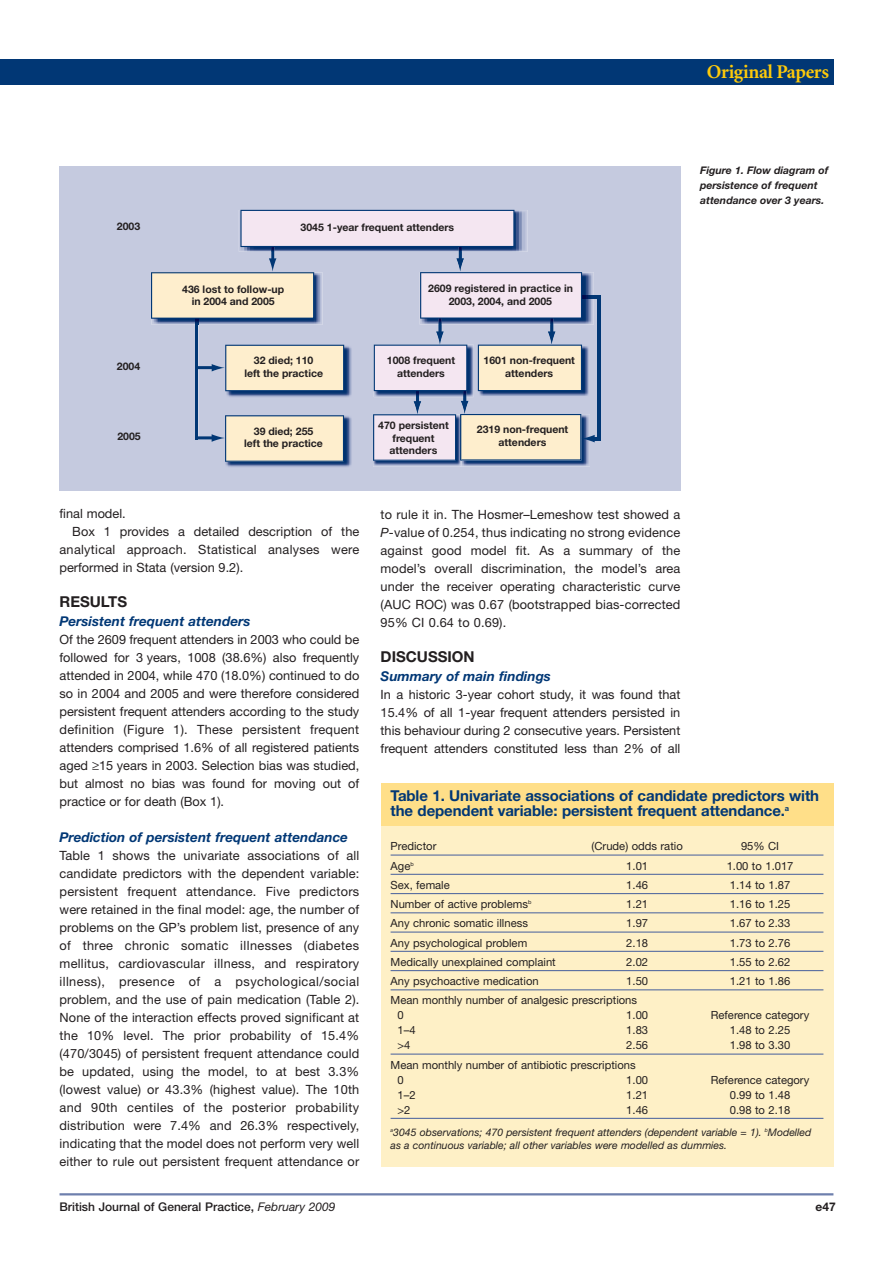
<style>
.page{position:relative;width:893px;height:1263px;background:#fff}
.page>*{position:absolute;margin:0;border:0;box-sizing:border-box;transform-origin:0 0}
.t1{font:700 19.5px "Minion";letter-spacing:-.02em;color:#feca0a}
.t2{font:700 15px/15px "Helvetica Neue";letter-spacing:-.005em;color:#013775}
.t3{font:700 15px "Helvetica Neue";color:#231f20}
.t4{font:italic 700 13.5px "Helvetica Neue";color:#013775}
.t5{font:12.75px/18px "Helvetica Neue";letter-spacing:.005em;color:#231f20;text-align:justify}
.t6{font:500 12px "Helvetica Neue";color:#231f20}
.t7{font:700 12px "Helvetica Neue";color:#231f20}
.t8{font:11.25px/15px "Helvetica Neue";color:#231f20}
.t9{font:700 10.5px/12.6px "Helvetica Neue";color:#231f20;text-align:center}
.t10{font:italic 10.5px/13.5px "Helvetica Neue";color:#231f20}
.t11{font:italic 700 10.5px/15px "Helvetica Neue";color:#231f20}
.s1{font-style:italic}
.s2{font-weight:400;font-style:italic}
</style>
<div class="page">
<hr style="left:60px;top:1193px;width:773px;height:2px;background:#6e7fad">
<div style="left:0;top:60px;width:834px;height:25px;background:#013775"></div>
<div style="left:60px;top:167px;width:620px;height:323px;background:#c5cadf"></div>
<hr style="left:195px;top:325px;width:3px;height:114px;background:#013775">
<img style="left:225px;top:391px;width:127px;height:6px">
<img style="left:225px;top:415px;width:127px;height:52px">
<img style="left:582px;top:272px;width:12px;height:53px">
<img style="left:582px;top:295px;width:12px;height:3px">
<img style="left:478px;top:345px;width:111px;height:51px">
<img style="left:462px;top:461px;width:127px;height:5px">
<img style="left:373px;top:461px;width:89px;height:6px">
<img style="left:374px;top:391px;width:99px;height:6px">
<img style="left:416px;top:391px;width:3px;height:6px">
<img style="left:463px;top:391px;width:3px;height:6px">
<svg style="left:151px;top:210px;width:431px;height:181px"></svg>
<hr style="left:195px;top:436px;width:18px;height:3px;background:#013775;border-radius:2px">
<svg style="left:212px;top:415px;width:132px;height:47px;background:#e7dec8"></svg>
<hr style="left:597px;top:295px;width:3px;height:145px;background:#013775">
<svg style="left:373px;top:397px;width:227px;height:64px"></svg>
<div style="left:381px;top:783px;width:452px;height:384px;background:#fef0c6"></div>
<hr style="left:391px;top:854px;width:432px;height:2px;background:#596ea1">
<hr style="left:391px;top:874px;width:432px;height:1px;background:#596ea1">
<hr style="left:391px;top:893px;width:432px;height:1px;background:#596ea1">
<hr style="left:391px;top:912px;width:432px;height:1px;background:#596ea1">
<hr style="left:391px;top:931px;width:432px;height:2px;background:#596ea1">
<hr style="left:391px;top:951px;width:432px;height:1px;background:#596ea1">
<hr style="left:391px;top:970px;width:432px;height:1px;background:#596ea1">
<hr style="left:391px;top:989px;width:432px;height:1px;background:#596ea1">
<hr style="left:391px;top:1053px;width:432px;height:2px;background:#596ea1">
<hr style="left:391px;top:1118px;width:432px;height:1px;background:#596ea1">
<div style="left:381px;top:783px;width:452px;height:43px;background:#ffdf89"></div>
<h1 class="t1" style="left:707px;top:64px;width:124px">Original Papers</h1>
<p class="t11" style="left:700px;top:164px;width:130px">Figure 1. Flow diagram of persistence of frequent attendance over 3 years.</p>
<p class="t9" style="left:117px;top:220px;width:25px">2003</p>
<p class="t9" style="left:301px;top:222px;width:155px">3045 1-year frequent attenders</p>
<p class="t9" style="left:182px;top:283px;width:104px">436 lost to follow-up in 2004 and 2005</p>
<p class="t9" style="left:428px;top:283px;width:146px">2609 registered in practice in<br>2003, 2004, and 2005</p>
<p class="t9" style="left:117px;top:360px;width:25px">2004</p>
<p class="t9" style="left:244px;top:355px;width:80px">32 died; 110<br>left the practice</p>
<p class="t9" style="left:387px;top:355px;width:70px">1008 frequent attenders</p>
<p class="t9" style="left:483px;top:355px;width:93px">1601 non-frequent attenders</p>
<p class="t9" style="left:117px;top:430px;width:25px">2005</p>
<p class="t9" style="left:244px;top:425px;width:80px">39 died; 255<br>left the practice</p>
<p class="t9" style="left:378px;top:420px;width:72px">470 persistent frequent attenders</p>
<p class="t9" style="left:477px;top:424px;width:93px">2319 non-frequent attenders</p>
<p class="t5" style="left:60px;top:506px;width:68px">final model.</p>
<p class="t5" style="left:72px;top:524px;width:289px">Box 1 provides a detailed description of the</p>
<p class="t5" style="left:60px;top:542px;width:301px">analytical approach. Statistical analyses were</p>
<p class="t5" style="left:60px;top:560px;width:185px">performed in Stata (version 9.2).</p>
<p class="t3" style="left:60px;top:596px;width:69px">RESULTS</p>
<p class="t4" style="left:60px;top:616px;width:192px">Persistent frequent attenders</p>
<p class="t5" style="left:60px;top:632px;width:301px">Of the 2609 frequent attenders in 2003 who could be followed for 3 years, 1008 (38.6%) also frequently attended in 2004, while 470 (18.0%) continued to do so in 2004 and 2005 and were therefore considered persistent frequent attenders according to the study definition (Figure 1). These persistent frequent attenders comprised 1.6% of all registered patients aged ≥15 years in 2003. Selection bias was studied, but almost no bias was found for moving out of practice or for death (Box 1).</p>
<p class="t4" style="left:60px;top:832px;width:290px">Prediction of persistent frequent attendance</p>
<p class="t5" style="left:60px;top:848px;width:301px">Table 1 shows the univariate associations of all candidate predictors with the dependent variable: persistent frequent attendance. Five predictors were retained in the final model: age, the number of problems on the GP’s problem list, presence of any of three chronic somatic illnesses (diabetes mellitus, cardiovascular illness, and respiratory illness), presence of a psychological/social problem, and the use of pain medication (Table 2).<br>None of the interaction effects proved significant at the 10% level. The prior probability of 15.4% (470/3045) of persistent frequent attendance could be updated, using the model, to at best 3.3% (lowest value) or 43.3% (highest value). The 10th and 90th centiles of the posterior probability distribution were 7.4% and 26.3% respectively, indicating that the model does not perform very well either to rule out persistent frequent attendance or</p>
<p class="t5" style="left:381px;top:507px;width:301px">to rule it in. The Hosmer–Lemeshow test showed a <span class="s1">P</span>-value of 0.254, thus indicating no strong evidence against good model fit. As a summary of the model’s overall discrimination, the model’s area under the receiver operating characteristic curve (AUC ROC) was 0.67 (bootstrapped bias-corrected 95% CI 0.64 to 0.69).</p>
<p class="t3" style="left:381px;top:651px;width:96px">DISCUSSION</p>
<p class="t4" style="left:381px;top:672px;width:172px">Summary of main findings</p>
<p class="t5" style="left:381px;top:687px;width:301px">In a historic 3-year cohort study, it was found that 15.4% of all 1-year frequent attenders persisted in this behaviour during 2 consecutive years. Persistent frequent attenders constituted less than 2% of all</p>
<p class="t2" style="left:391px;top:790px;width:430px">Table 1. Univariate associations of candidate predictors with the dependent variable: persistent frequent attendance.<sup>a</sup></p>
<p class="t8" style="left:391px;top:840px;width:47px">Predictor</p>
<p class="t8" style="left:592px;top:840px;width:93px">(Crude) odds ratio</p>
<p class="t8" style="left:741px;top:840px;width:40px">95% CI</p>
<p class="t8" style="left:391px;top:859px;width:25px">Age<sup>b</sup></p>
<p class="t8" style="left:626px;top:859px;width:23px">1.01</p>
<p class="t8" style="left:727px;top:859px;width:68px">1.00 to 1.017</p>
<p class="t8" style="left:391px;top:878px;width:61px">Sex, female</p>
<p class="t8" style="left:626px;top:878px;width:23px">1.46</p>
<p class="t8" style="left:730px;top:878px;width:62px">1.14 to 1.87</p>
<p class="t8" style="left:391px;top:898px;width:142px">Number of active problems<sup>b</sup></p>
<p class="t8" style="left:626px;top:898px;width:23px">1.21</p>
<p class="t8" style="left:730px;top:898px;width:62px">1.16 to 1.25</p>
<p class="t8" style="left:391px;top:917px;width:139px">Any chronic somatic illness</p>
<p class="t8" style="left:626px;top:917px;width:23px">1.97</p>
<p class="t8" style="left:730px;top:917px;width:62px">1.67 to 2.33</p>
<p class="t8" style="left:391px;top:936px;width:138px">Any psychological problem</p>
<p class="t8" style="left:626px;top:936px;width:23px">2.18</p>
<p class="t8" style="left:730px;top:936px;width:62px">1.73 to 2.76</p>
<p class="t8" style="left:391px;top:955px;width:167px">Medically unexplained complaint</p>
<p class="t8" style="left:626px;top:955px;width:23px">2.02</p>
<p class="t8" style="left:730px;top:955px;width:62px">1.55 to 2.62</p>
<p class="t8" style="left:391px;top:975px;width:150px">Any psychoactive medication</p>
<p class="t8" style="left:626px;top:975px;width:23px">1.50</p>
<p class="t8" style="left:730px;top:975px;width:62px">1.21 to 1.86</p>
<p class="t8" style="left:397px;top:994px;width:241px;text-indent:-7px">Mean monthly number of analgesic prescriptions<br>0</p>
<p class="t8" style="left:626px;top:1009px;width:23px">1.00</p>
<p class="t8" style="left:711px;top:1009px;width:100px">Reference category</p>
<p class="t8" style="left:397px;top:1024px;width:20px">1–4</p>
<p class="t8" style="left:626px;top:1024px;width:23px">1.83</p>
<p class="t8" style="left:730px;top:1024px;width:62px">1.48 to 2.25</p>
<p class="t8" style="left:397px;top:1039px;width:15px">&gt;4</p>
<p class="t8" style="left:626px;top:1039px;width:23px">2.56</p>
<p class="t8" style="left:730px;top:1039px;width:62px">1.98 to 3.30</p>
<p class="t8" style="left:397px;top:1058px;width:240px;text-indent:-7px">Mean monthly number of antibiotic prescriptions<br>0</p>
<p class="t8" style="left:626px;top:1073px;width:23px">1.00</p>
<p class="t8" style="left:711px;top:1073px;width:100px">Reference category</p>
<p class="t8" style="left:397px;top:1088px;width:20px">1–2</p>
<p class="t8" style="left:626px;top:1088px;width:23px">1.21</p>
<p class="t8" style="left:730px;top:1088px;width:62px">0.99 to 1.48</p>
<p class="t8" style="left:397px;top:1103px;width:15px">&gt;2</p>
<p class="t8" style="left:626px;top:1103px;width:23px">1.46</p>
<p class="t8" style="left:730px;top:1103px;width:62px">0.98 to 2.18</p>
<p class="t10" style="left:391px;top:1126px;width:422px"><sup>a</sup>3045 observations; 470 persistent frequent attenders (dependent variable = 1). <sup>b</sup>Modelled as a continuous variable; all other variables were modelled as dummies.</p>
<p class="t6" style="left:60px;top:1203px;width:278px">British Journal of General Practice, <span class="s2">February 2009</span></p>
<p class="t7" style="left:816px;top:1202px;width:22px">e47</p>
</div>
